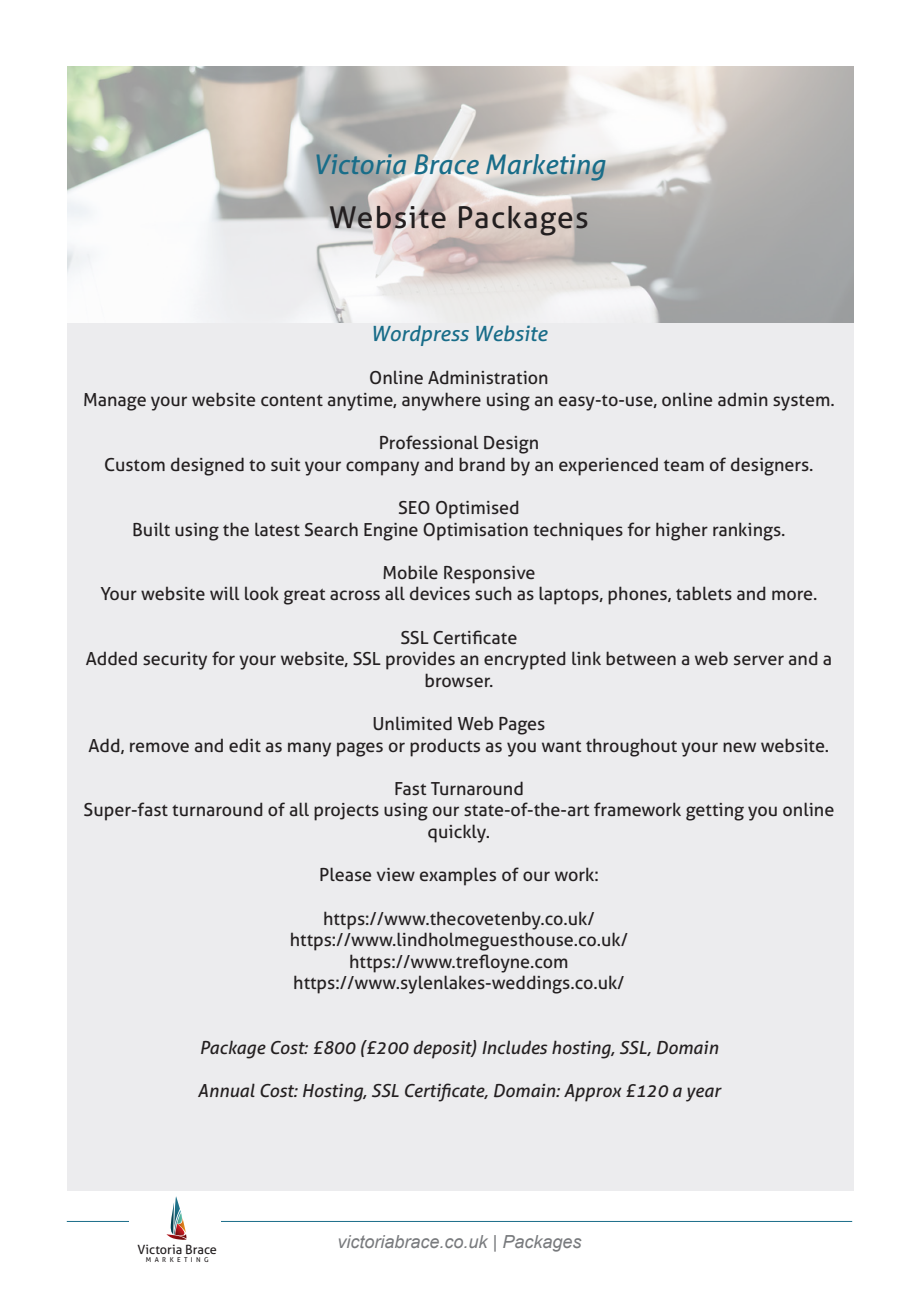
<style>
.page{position:relative;width:919px;height:1289px;background:#fff}
.page>*{position:absolute;margin:0;border:0;box-sizing:border-box;transform-origin:0 0}
.t1{font:30px "Aller";letter-spacing:.04em;color:#231f20}
.t2{font:italic 27px "Aller";color:#196d89}
.t3{font:italic 21px "Aller";color:#196d89}
.t4{font:18px/21.6px "Aller";color:#231f20;text-align:center}
.t5{font:italic 18px "Aller";color:#231f20}
.t6{font:italic 18px "Arial";color:#787a7d}
.t7{font:12.75px "Aller";color:#231f20}
.t8{font:6.75px "Aller";letter-spacing:.5em;color:#231f20}
</style>
<div class="page">
<hr style="left:182px;top:1220px;width:670px;height:1px;background:#196d89">
<hr style="left:67px;top:1220px;width:62px;height:1px;background:#196d89">
<div style="left:129px;top:1179px;width:92px;height:109px;background:#fff"></div>
<svg style="left:166px;top:1196px;width:21px;height:44px"></svg>
<img style="left:67px;top:67px;width:786px;height:256px">
<div style="left:67px;top:323px;width:786px;height:868px;background:#ececee"></div>
<p class="t2" style="left:312px;top:148px;width:294px">Victoria Brace Marketing</p>
<p class="t1" style="left:329px;top:199px;width:261px">Website Packages</p>
<p class="t3" style="left:370px;top:321px;width:178px">Wordpress Website</p>
<p class="t4" style="left:369px;top:367px;width:181px">Online Administration</p>
<p class="t4" style="left:83px;top:388px;width:753px">Manage your website content anytime, anywhere using an easy-to-use, online admin system.</p>
<p class="t4" style="left:379px;top:432px;width:162px">Professional Design</p>
<p class="t4" style="left:104px;top:453px;width:710px">Custom designed to suit your company and brand by an experienced team of designers.</p>
<p class="t4" style="left:398px;top:496px;width:123px">SEO Optimised</p>
<p class="t4" style="left:132px;top:518px;width:654px">Built using the latest Search Engine Optimisation techniques for higher rankings.</p>
<p class="t4" style="left:382px;top:561px;width:155px">Mobile Responsive</p>
<p class="t4" style="left:100px;top:583px;width:718px">Your website will look great across all devices such as laptops, phones, tablets and more.</p>
<p class="t4" style="left:400px;top:626px;width:118px">SSL Certificate</p>
<p class="t4" style="left:86px;top:648px;width:747px">Added security for your website, SSL provides an encrypted link between a web server and a browser.</p>
<p class="t4" style="left:372px;top:712px;width:174px">Unlimited Web Pages</p>
<p class="t4" style="left:89px;top:734px;width:742px">Add, remove and edit as many pages or products as you want throughout your new website.</p>
<p class="t4" style="left:394px;top:777px;width:131px">Fast Turnaround</p>
<p class="t4" style="left:84px;top:799px;width:752px">Super-fast turnaround of all projects using our state-of-the-art framework getting you online quickly.</p>
<p class="t4" style="left:319px;top:864px;width:281px">Please view examples of our work:</p>
<p class="t4" style="left:323px;top:907px;width:273px">https://www.thecovetenby.co.uk/</p>
<p class="t4" style="left:290px;top:928px;width:340px">https://www.lindholmeguesthouse.co.uk/</p>
<p class="t4" style="left:349px;top:950px;width:221px">https://www.trefloyne.com</p>
<p class="t4" style="left:293px;top:972px;width:333px">https://www.sylenlakes-weddings.co.uk/</p>
<p class="t5" style="left:199px;top:1036px;width:520px">Package Cost: £800 (£200 deposit) Includes hosting, SSL, Domain</p>
<p class="t5" style="left:197px;top:1079px;width:524px">Annual Cost: Hosting, SSL Certificate, Domain: Approx £120 a year</p>
<p class="t7" style="left:138px;top:1241px;width:81px">Victoria Brace</p>
<p class="t8" style="left:146px;top:1255px;width:64px">MARKETING</p>
<p class="t6" style="left:337px;top:1229px;width:245px">victoriabrace.co.uk | Packages</p>
</div>
